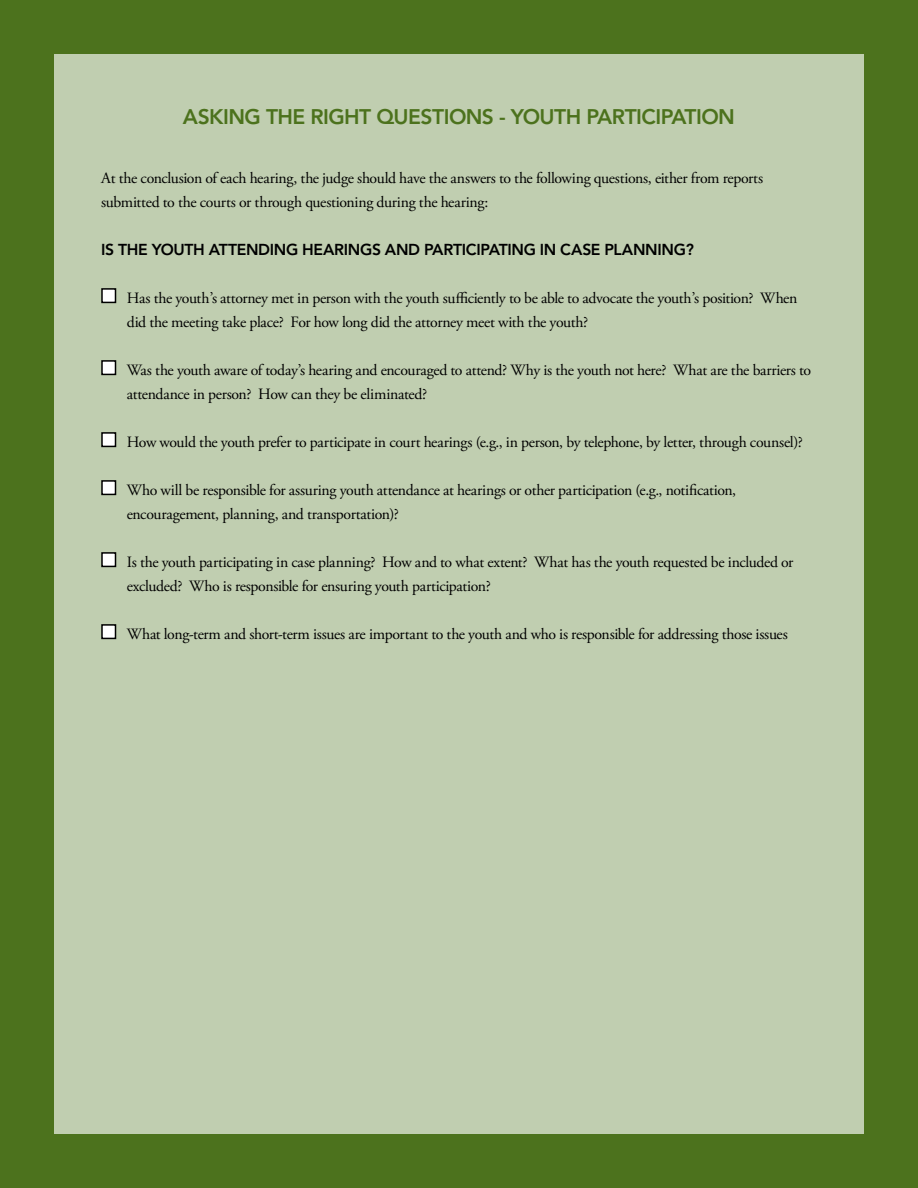
<style>
.page{position:relative;width:918px;height:1188px;background:#4c721d}
.page>*{position:absolute;margin:0;border:0;box-sizing:border-box;transform-origin:0 0}
.t1{font:800 21px "Avenir";letter-spacing:-.025em;color:#4c721d}
.t2{font:15.75px/24px "Adobe Garamond Pro";letter-spacing:-.02em;color:#000}
.t3{font:800 15.75px "Avenir";letter-spacing:-.02em;color:#000}
</style>
<div class="page">
<div style="left:54px;top:54px;width:810px;height:1080px;background:#c0ceb0"></div>
<div style="left:102px;top:289px;width:14px;height:13px;background:#fff"></div>
<div style="left:101px;top:288px;width:15px;height:15px;border:2px solid #000"></div>
<div style="left:102px;top:361px;width:14px;height:13px;background:#fff"></div>
<div style="left:101px;top:360px;width:15px;height:15px;border:2px solid #000"></div>
<div style="left:102px;top:433px;width:14px;height:13px;background:#fff"></div>
<div style="left:101px;top:432px;width:15px;height:15px;border:2px solid #000"></div>
<div style="left:102px;top:481px;width:14px;height:13px;background:#fff"></div>
<div style="left:101px;top:480px;width:15px;height:15px;border:2px solid #000"></div>
<div style="left:102px;top:553px;width:14px;height:13px;background:#fff"></div>
<div style="left:101px;top:552px;width:15px;height:15px;border:2px solid #000"></div>
<div style="left:102px;top:625px;width:14px;height:13px;background:#fff"></div>
<div style="left:101px;top:624px;width:15px;height:15px;border:2px solid #000"></div>
<h1 class="t1" style="left:183px;top:104px;width:554px">ASKING TH E RIGHT QUESTIONS - YOUTH PARTICIPATION</h1>
<p class="t2" style="left:101px;top:167px;width:663px">At the conclusion of each hearing, the judge should have the answers to the following questions, either from reports submitted to the courts or through questioning during the hearing:</p>
<p class="t3" style="left:101px;top:240px;width:594px">IS TH E YOUTH ATTENDING H EARINGS AND PARTICIPATING IN CASE PLANNING?</p>
<p class="t2" style="left:127px;top:287px;width:672px">Has the youth’s attorney met in person with the youth sufficiently to be able to advocate the youth’s position? When did the meeting take place? For how long did the attorney meet with the youth?</p>
<p class="t2" style="left:127px;top:359px;width:686px">Was the youth aware of today’s hearing and encouraged to attend? Why is the youth not here? What are the barriers to attendance in person? How can they be eliminated?</p>
<p class="t2" style="left:127px;top:431px;width:678px">How would the youth prefer to participate in court hearings (e.g., in person, by telephone, by letter, through counsel)?</p>
<p class="t2" style="left:127px;top:479px;width:611px">Who will be responsible for assuring youth attendance at hearings or other participation (e.g., notification, encouragement, planning, and transportation)?</p>
<p class="t2" style="left:127px;top:551px;width:668px">Is the youth participating in case planning? How and to what extent? What has the youth requested be included or excluded? Who is responsible for ensuring youth participation?</p>
<p class="t2" style="left:127px;top:623px;width:663px">What long-term and short-term issues are important to the youth and who is responsible for addressing those issues</p>
</div>
